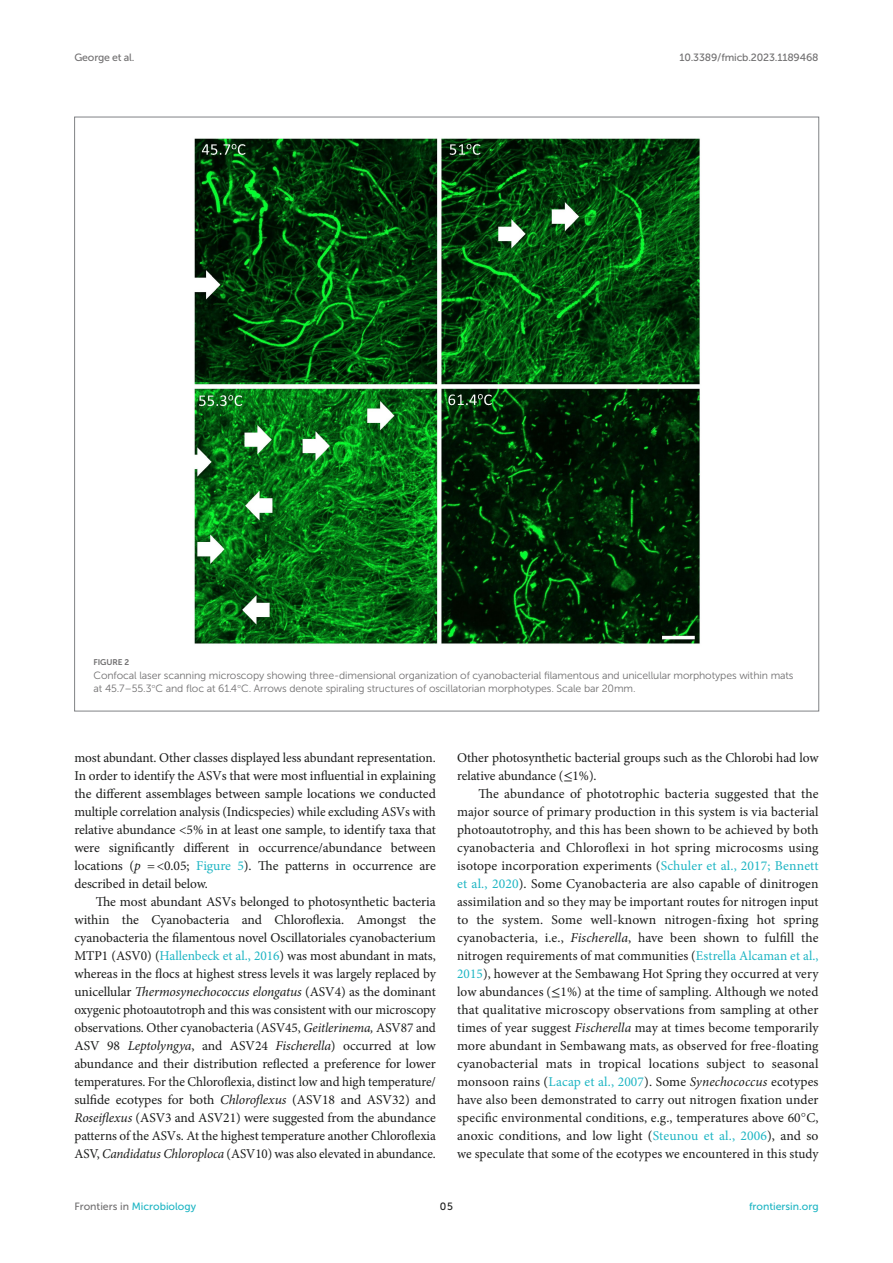
<style>
.page{position:relative;width:893px;height:1263px;background:#fff}
.page>*{position:absolute;margin:0;border:0;box-sizing:border-box;transform-origin:0 0}
.TEXT{font:13.5px/18px "Minion Pro";letter-spacing:-.005em;color:#1b1c1b;text-align:justify}
.FIG_LEG{font:10.5px/13.5px "Museo Sans 300";letter-spacing:-.01em;color:#706f70}
.t1{font:10.5px "Museo Sans 500";color:#1db5c3}
.t2{font:10.5px "Museo Sans 500";letter-spacing:-.015em;color:#706f70}
.t3{font:10.5px "Museo Sans 500";color:#1b1c1b}
.FIG_HD{font:8.25px "Museo Sans 700";letter-spacing:-.01em;color:#706f70}
.s1{font-family:"STIX"}
.s2{font-style:italic}
.s3{color:#1db5c3}
.s4{font-family:"STIX General"}
.s5{color:#706f70}
</style>
<div class="page">
<img style="left:194px;top:138px;width:506px;height:506px">
<p class="t2" style="left:74px;top:51px;width:62px">George et al.</p>
<p class="t2" style="left:679px;top:51px;width:141px">10.3389/fmicb.2023.1189468</p>
<p class="FIG_HD" style="left:94px;top:658px;width:37px">FIGURE 2</p>
<p class="FIG_LEG" style="left:94px;top:668px;width:701px">Confocal laser scanning microscopy showing three-dimensional organization of cyanobacterial filamentous and unicellular morphotypes within mats at 45.7–55.3<span class="s1">°</span>C and floc at 61.4<span class="s1">°</span>C. Arrows denote spiraling structures of oscillatorian morphotypes. Scale bar 20 mm.</p>
<p class="TEXT" style="left:74px;top:749px;width:363px">most abundant. Other classes displayed less abundant representation.<br>In order to identify the ASVs that were most influential in explaining the different assemblages between sample locations we conducted multiple correlation analysis (Indicspecies) while excluding ASVs with relative abundance &lt;5% in at least one sample, to identify taxa that were significantly different in occurrence/abundance between locations (<span class="s2">p</span> =&lt;0.05; <span class="s3">Figure 5</span>). The patterns in occurrence are described in detail below.</p>
<p class="TEXT" style="left:74px;top:893px;width:363px;text-indent:21px">The most abundant ASVs belonged to photosynthetic bacteria within the Cyanobacteria and Chloroflexia. Amongst the cyanobacteria the filamentous novel Oscillatoriales cyanobacterium MTP1 (ASV0) (<span class="s3">Hallenbeck et al., 2016</span>) was most abundant in mats, whereas in the flocs at highest stress levels it was largely replaced by unicellular <span class="s2">Thermosynechococcus elongatus</span> (ASV4) as the dominant oxygenic photoautotroph and this was consistent with our microscopy observations. Other cyanobacteria (ASV45, <span class="s2">Geitlerinema,</span> ASV87 and ASV 98 <span class="s2">Leptolyngya</span>, and ASV24 <span class="s2">Fischerella</span>) occurred at low abundance and their distribution reflected a preference for lower temperatures. For the Chloroflexia, distinct low and high temperature/ sulfide ecotypes for both <span class="s2">Chloroflexus</span> (ASV18 and ASV32) and <span class="s2">Roseiflexus</span> (ASV3 and ASV21) were suggested from the abundance patterns of the ASVs. At the highest temperature another Chloroflexia ASV, <span class="s2">Candidatus Chloroploca</span> (ASV10) was also elevated in abundance.</p>
<p class="TEXT" style="left:457px;top:749px;width:363px">Other photosynthetic bacterial groups such as the Chlorobi had low relative abundance (<span class="s4">≤</span>1%).</p>
<p class="TEXT" style="left:457px;top:785px;width:363px;text-indent:21px">The abundance of phototrophic bacteria suggested that the major source of primary production in this system is via bacterial photoautotrophy, and this has been shown to be achieved by both cyanobacteria and Chloroflexi in hot spring microcosms using isotope incorporation experiments (<span class="s3">Schuler et al., 2017; Bennett et al., 2020</span>). Some Cyanobacteria are also capable of dinitrogen assimilation and so they may be important routes for nitrogen input to the system. Some well-known nitrogen-fixing hot spring cyanobacteria, i.e., <span class="s2">Fischerella</span>, have been shown to fulfill the nitrogen requirements of mat communities (<span class="s3">Estrella Alcaman et al., 2015</span>), however at the Sembawang Hot Spring they occurred at very low abundances (<span class="s4">≤</span>1%) at the time of sampling. Although we noted that qualitative microscopy observations from sampling at other times of year suggest <span class="s2">Fischerella</span> may at times become temporarily more abundant in Sembawang mats, as observed for free-floating cyanobacterial mats in tropical locations subject to seasonal monsoon rains (<span class="s3">Lacap et al., 2007</span>). Some <span class="s2">Synechococcus</span> ecotypes have also been demonstrated to carry out nitrogen fixation under specific environmental conditions, e.g., temperatures above 60<span class="s1">°</span>C, anoxic conditions, and low light (<span class="s3">Steunou et al., 2006</span>), and so we speculate that some of the ecotypes we encountered in this study</p>
<p class="t1" style="left:74px;top:1200px;width:123px"><span class="s5">Frontiers in</span> Microbiology</p>
<p class="t3" style="left:440px;top:1200px;width:14px">05</p>
<p class="t1" style="left:749px;top:1200px;width:71px">frontiersin.org</p>
</div>
